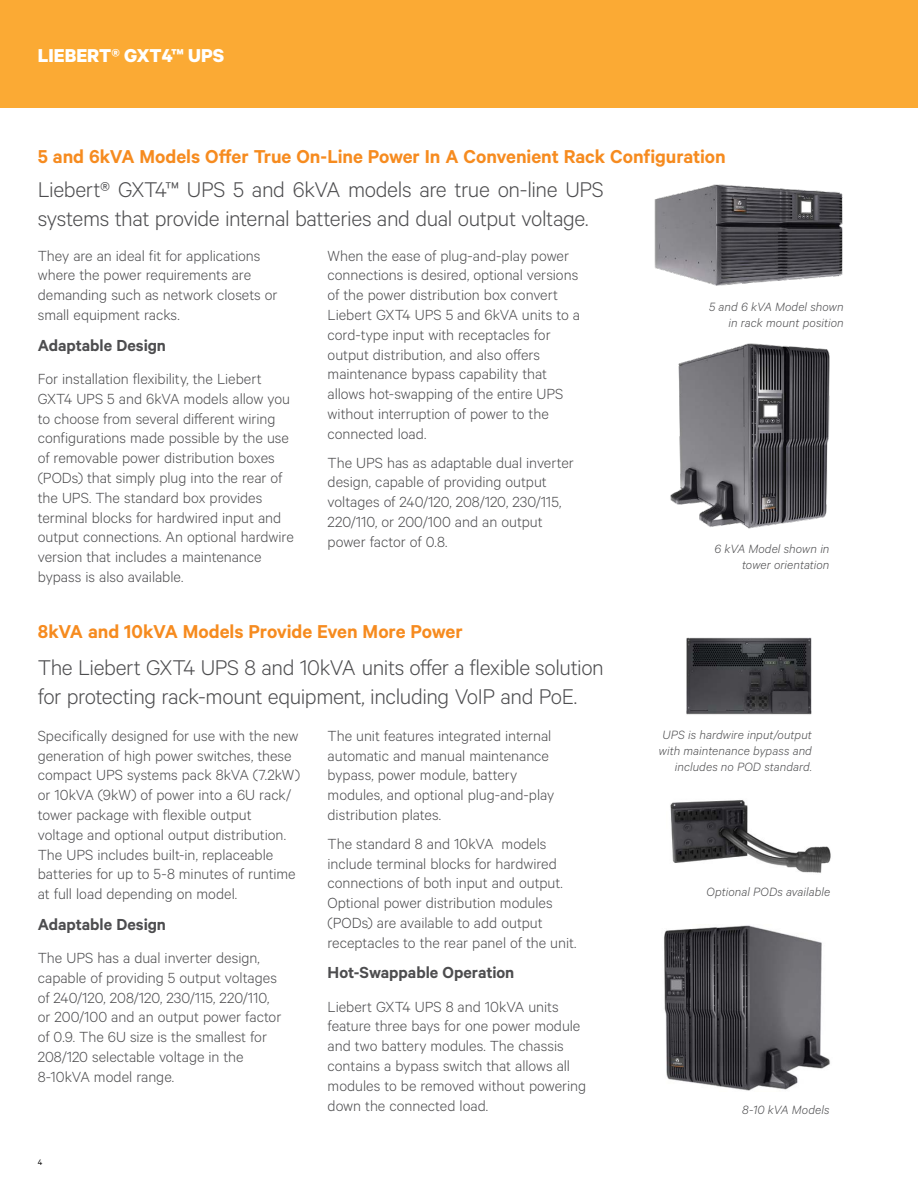
<style>
.page{position:relative;width:918px;height:1188px;background:#fff}
.page>*{position:absolute;margin:0;border:0;box-sizing:border-box;transform-origin:0 0}
.t1{font:300 24px/28.8px "Calibre";letter-spacing:-.015em;color:#4d4d4f}
.t2{font:600 21px "Calibre";letter-spacing:-.005em;color:#f68b1f}
.t3{font:700 21px "Calibre";color:#fff}
.t4{font:600 18px "Calibre";color:#4d4d4f}
.t5{font:300 16.5px/19.8px "Calibre";color:#4d4d4f}
.t6{font:italic 300 13.5px/16.2px "Calibre";letter-spacing:.005em;color:#4d4d4f;text-align:right}
.t7{font:9px "Calibre";color:#000}
</style>
<div class="page">
<div style="left:0;top:0;width:918px;height:108px;background:#fbaa34"></div>
<img style="left:654px;top:184px;width:189px;height:102px">
<img style="left:686px;top:637px;width:126px;height:78px">
<img style="left:670px;top:800px;width:161px;height:73px">
<img style="left:664px;top:925px;width:166px;height:166px">
<img style="left:670px;top:343px;width:160px;height:186px">
<p class="t3" style="left:38px;top:43px;width:188px">LIEBERT® GXT4™ UPS</p>
<p class="t2" style="left:38px;top:144px;width:690px">5 and 6kVA Models Offer True On-Line Power In A Convenient Rack Configuration</p>
<h1 class="t1" style="left:38px;top:174px;width:568px">Liebert® GXT4™ UPS 5 and 6kVA models are true on-line UPS systems that provide internal batteries and dual output voltage.</h1>
<p class="t5" style="left:38px;top:245px;width:241px">They are an ideal fit for applications where the power requirements are demanding such as network closets or small equipment racks.</p>
<p class="t4" style="left:38px;top:334px;width:130px">Adaptable Design</p>
<p class="t5" style="left:38px;top:368px;width:258px">For installation flexibility, the Liebert GXT4 UPS 5 and 6kVA models allow you to choose from several different wiring configurations made possible by the use of removable power distribution boxes (PODs) that simply plug into the rear of the UPS. The standard box provides terminal blocks for hardwired input and output connections. An optional hardwire version that includes a maintenance bypass is also available.</p>
<p class="t5" style="left:328px;top:245px;width:254px">When the ease of plug-and-play power connections is desired, optional versions of the power distribution box convert Liebert GXT4 UPS 5 and 6kVA units to a cord-type input with receptacles for output distribution, and also offers maintenance bypass capability that allows hot-swapping of the entire UPS without interruption of power to the connected load.</p>
<p class="t5" style="left:328px;top:452px;width:248px">The UPS has as adaptable dual inverter design, capable of providing output voltages of 240/120, 208/120, 230/115, 220/110, or 200/100 and an output power factor of 0.8.</p>
<p class="t2" style="left:38px;top:619px;width:426px">8kVA and 10kVA Models Provide Even More Power</p>
<h1 class="t1" style="left:38px;top:652px;width:568px">The Liebert GXT4 UPS 8 and 10kVA units offer a flexible solution for protecting rack-mount equipment, including VoIP and PoE.</h1>
<p class="t5" style="left:38px;top:725px;width:264px">Specifically designed for use with the new generation of high power switches, these compact UPS systems pack 8kVA (7.2kW) or 10kVA (9kW) of power into a 6U rack/ tower package with flexible output voltage and optional output distribution.<br>The UPS includes built-in, replaceable batteries for up to 5-8 minutes of runtime at full load depending on model.</p>
<p class="t4" style="left:38px;top:913px;width:130px">Adaptable Design</p>
<p class="t5" style="left:38px;top:947px;width:245px">The UPS has a dual inverter design, capable of providing 5 output voltages of 240/120, 208/120, 230/115, 220/110, or 200/100 and an output power factor of 0.9. The 6U size is the smallest for 208/120 selectable voltage in the 8-10kVA model range.</p>
<p class="t7" style="left:38px;top:1157px;width:6px">4</p>
<p class="t5" style="left:328px;top:725px;width:228px">The unit features integrated internal automatic and manual maintenance bypass, power module, battery modules, and optional plug-and-play distribution plates.</p>
<p class="t5" style="left:328px;top:833px;width:250px">The standard 8 and 10kVA models include terminal blocks for hardwired connections of both input and output.<br>Optional power distribution modules (PODs) are available to add output receptacles to the rear panel of the unit.</p>
<p class="t4" style="left:328px;top:962px;width:188px">Hot-Swappable Operation</p>
<p class="t5" style="left:328px;top:996px;width:260px">Liebert GXT4 UPS 8 and 10kVA units feature three bays for one power module and two battery modules. The chassis contains a bypass switch that allows all modules to be removed without powering down the connected load.</p>
<p class="t6" style="left:709px;top:298px;width:136px">5 and 6 kVA Model shown in rack mount position</p>
<p class="t6" style="left:715px;top:540px;width:116px">6 kVA Model shown in tower orientation</p>
<p class="t6" style="left:659px;top:726px;width:155px">UPS is hardwire input/output with maintenance bypass and includes no POD standard.</p>
<p class="t6" style="left:707px;top:884px;width:125px">Optional PODs available</p>
<p class="t6" style="left:742px;top:1101px;width:89px">8-10 kVA Models</p>
</div>
